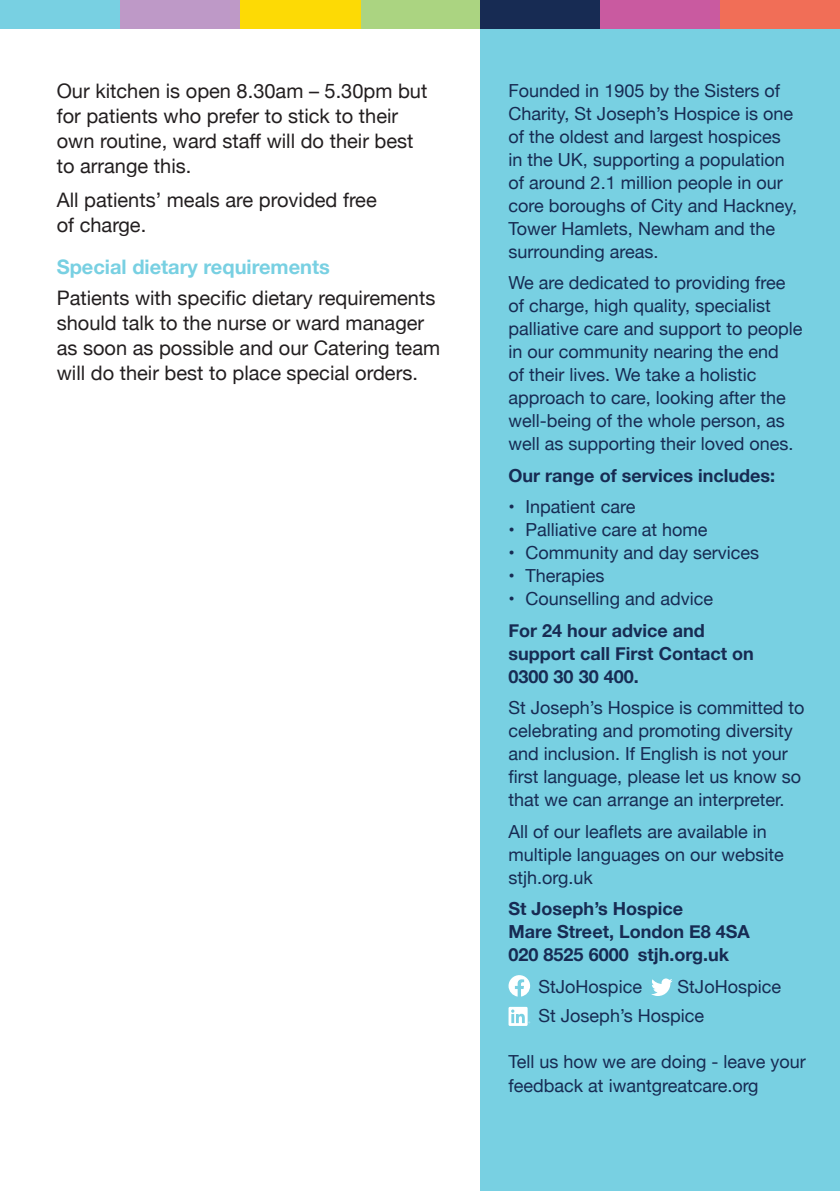
<style>
.page{position:relative;width:840px;height:1191px;background:#fff}
.page>*{position:absolute;margin:0;border:0;box-sizing:border-box;transform-origin:0 0}
.Body{font:20px/25px "Helvetica Neue";color:#231f20}
.Sub_head_LIGHT_BLU{font:700 20px "Helvetica Neue";color:#78d0e2}
.t1{font:18px/23px "Helvetica Neue";color:#172b53}
.t2{font:700 18px/23px "Helvetica Neue";color:#172b53}
.s1{font-weight:700}
</style>
<div class="page">
<div style="left:479px;top:28px;width:360px;height:1163px;background:#78d0e2"></div>
<div style="left:719px;top:0;width:120px;height:28px;background:#f16e57"></div>
<div style="left:599px;top:0;width:120px;height:28px;background:#c95aa0"></div>
<div style="left:479px;top:0;width:120px;height:28px;background:#172b53"></div>
<div style="left:360px;top:0;width:119px;height:28px;background:#abd481"></div>
<div style="left:240px;top:0;width:120px;height:28px;background:#fdda05"></div>
<div style="left:120px;top:0;width:120px;height:28px;background:#be99c7"></div>
<div style="left:0;top:0;width:120px;height:28px;background:#78d0e2"></div>
<svg style="left:508px;top:975px;width:22px;height:21px"></svg>
<svg style="left:651px;top:978px;width:21px;height:18px"></svg>
<svg style="left:508px;top:1006px;width:22px;height:20px"></svg>
<p class="Body" style="left:57px;top:80px;width:372px">Our kitchen is open 8.30am – 5.30pm but for patients who prefer to stick to their own routine, ward staff will do their best to arrange this.</p>
<p class="Body" style="left:57px;top:188px;width:321px">All patients’ meals are provided free of charge.</p>
<p class="Sub_head_LIGHT_BLU" style="left:57px;top:251px;width:274px">Special dietary requirements</p>
<p class="Body" style="left:57px;top:286px;width:385px">Patients with specific dietary requirements should talk to the nurse or ward manager as soon as possible and our Catering team will do their best to place special orders.</p>
<p class="t1" style="left:508px;top:80px;width:290px">Founded in 1905 by the Sisters of<br>Charity, St Joseph’s Hospice is one of the oldest and largest hospices in the UK, supporting a population of around 2.1 million people in our core boroughs of City and Hackney,<br>Tower Hamlets, Newham and the surrounding areas.</p>
<p class="t1" style="left:508px;top:272px;width:295px">We are dedicated to providing free of charge, high quality, specialist palliative care and support to people in our community nearing the end<br>of their lives. We take a holistic approach to care, looking after the well-being of the whole person, as well as supporting their loved ones.</p>
<p class="t2" style="left:508px;top:464px;width:268px">Our range of services includes:</p>
<p class="t1" style="left:508px;top:496px;width:128px"><span class="s1">•</span> Inpatient care</p>
<p class="t1" style="left:508px;top:519px;width:200px"><span class="s1">•</span> Palliative care at home</p>
<p class="t1" style="left:508px;top:542px;width:252px"><span class="s1">•</span> Community and day services</p>
<p class="t1" style="left:508px;top:565px;width:98px"><span class="s1">•</span> Therapies</p>
<p class="t1" style="left:508px;top:584px;width:206px;line-height:31.6px"><span class="s1">•</span> Counselling and advice<br><span class="s1">For 24 hour advice and</span></p>
<p class="t2" style="left:508px;top:642px;width:246px">support call First Contact on<br>0300 30 30 400.</p>
<p class="t1" style="left:508px;top:697px;width:297px">St Joseph’s Hospice is committed to celebrating and promoting diversity and inclusion. If English is not your first language, please let us know so that we can arrange an interpreter.</p>
<p class="t1" style="left:508px;top:821px;width:277px">All of our leaflets are available in multiple languages on our website stjh.org.uk</p>
<p class="t2" style="left:508px;top:898px;width:243px">St Joseph’s Hospice<br>Mare Street, London E8 4SA<br>020 8525 6000 stjh.org.uk</p>
<p class="t1" style="left:538px;top:976px;width:105px">StJoHospice</p>
<p class="t1" style="left:538px;top:973px;width:244px;line-height:28.6px;text-indent:139px">StJoHospice<br>St Joseph’s Hospice</p>
<p class="t1" style="left:508px;top:1051px;width:298px;line-height:24px">Tell us how we are doing - leave your feedback at iwantgreatcare.org</p>
</div>
